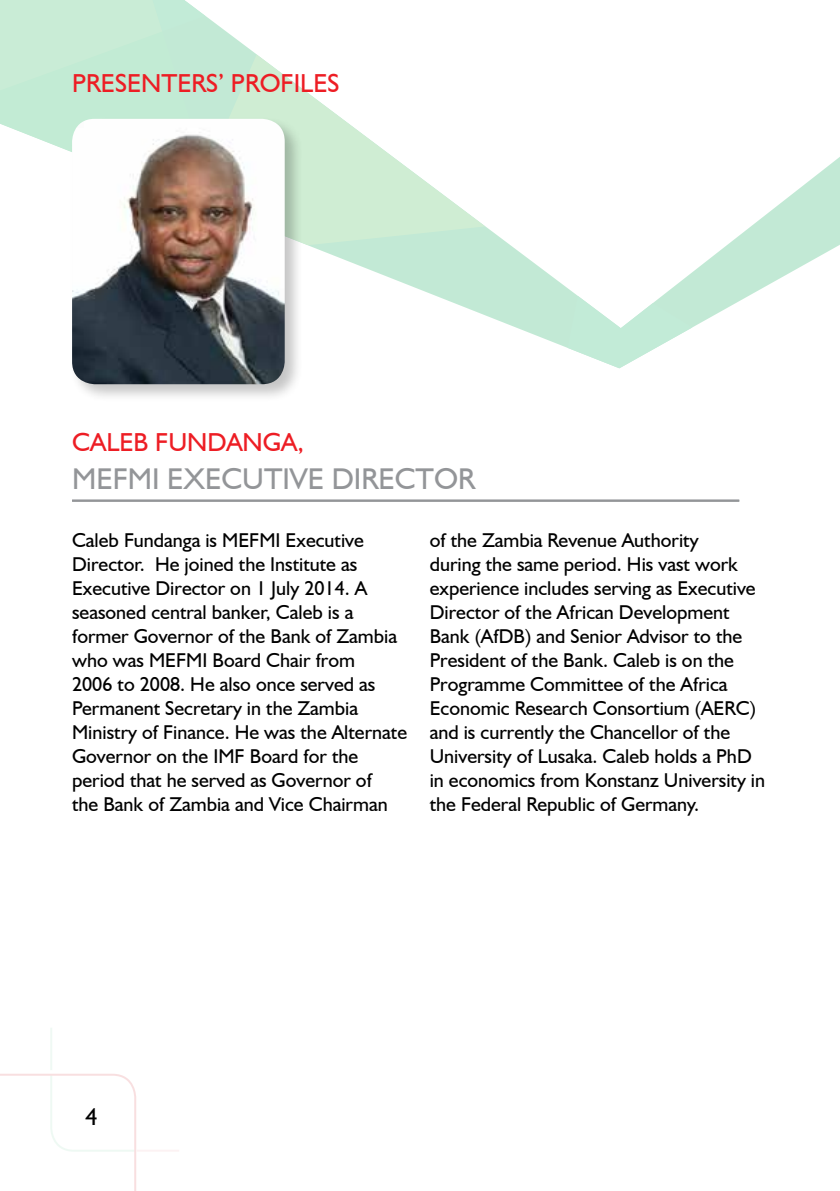
<style>
.page{position:relative;width:840px;height:1191px;background:#fff}
.page>*{position:absolute;margin:0;border:0;box-sizing:border-box;transform-origin:0 0}
.t1{font:30px "Humanist 521 BT";color:#939598}
.t2{font:26px "Humanist 521 BT";color:#ed1d24}
.t3{font:24px "Humanist 521 BT";color:#000}
.t4{font:20px/24px "Humanist 521 BT";color:#000}
</style>
<div class="page">
<svg style="left:217px;top:25px;width:622px;height:323px"></svg>
<svg style="left:567px;top:296px;width:125px;height:72px"></svg>
<svg style="left:217px;top:54px;width:268px;height:191px"></svg>
<div style="left:0;top:0;width:217px;height:151px;background:#c2ebd5"></div>
<svg style="left:0;top:1028px;width:179px;height:163px"></svg>
<div style="left:69px;top:116px;width:234px;height:287px;background:#000;opacity:.23"></div>
<img style="left:72px;top:119px;width:212px;height:265px">
<hr style="left:72px;top:499px;width:666px;height:2px;background:#939598">
<h2 class="t2" style="left:72px;top:67px;width:269px">PRESENTERS’ PROFILES</h2>
<h2 class="t2" style="left:72px;top:426px;width:49px">Caleb</h2>
<h2 class="t2" style="left:155px;top:426px;width:150px">Fun danga,</h2>
<h1 class="t1" style="left:72px;top:460px;width:150px">MEFMI Executi</h1>
<h1 class="t1" style="left:290px;top:460px;width:109px">ve Di recto</h1>
<h1 class="t1" style="left:458px;top:460px;width:18px">r</h1>
<p class="t4" style="left:72px;top:528px;width:336px">Caleb Fundanga is MEFMI Executive Director. He joined the Institute as Executive Director on 1 July 2014. A seasoned central banker, Caleb is a former Governor of the Bank of Zambia who was MEFMI Board Chair from<br>2006 to 2008. He also once served as Permanent Secretary in the Zambia Ministry of Finance. He was the Alternate Governor on the IMF Board for the period that he served as Governor of<br>the Bank of Zambia and Vice Chairman</p>
<p class="t4" style="left:429px;top:528px;width:337px">of the Zambia Revenue Authority<br>during the same period. His vast work experience includes serving as Executive Director of the African Development Bank (AfDB) and Senior Advisor to the President of the Bank. Caleb is on the Programme Committee of the Africa Economic Research Consortium (AERC) and is currently the Chancellor of the University of Lusaka. Caleb holds a PhD in economics from Konstanz University in the Federal Republic of Germany.</p>
<p class="t3" style="left:85px;top:1102px;width:14px">4</p>
</div>
